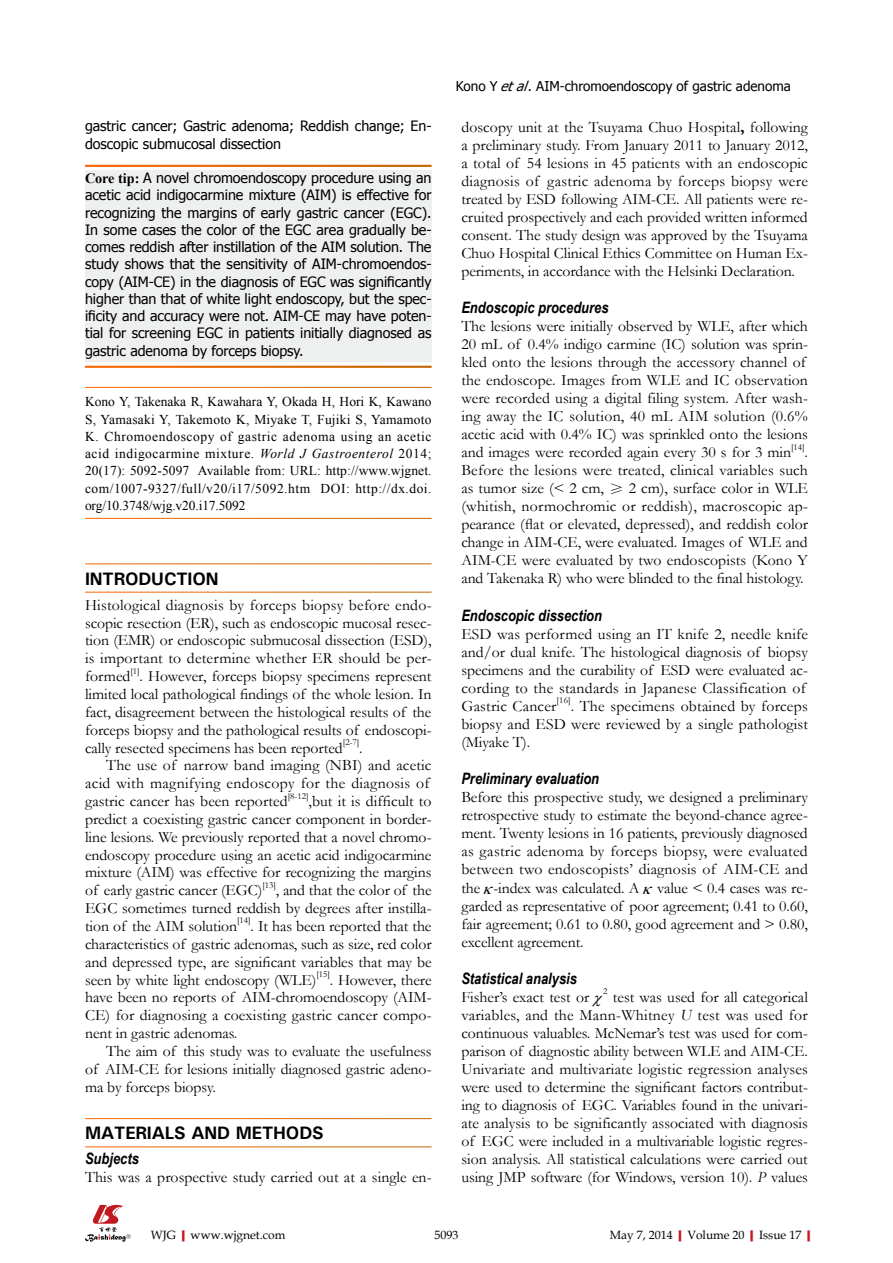
<style>
.page{position:relative;width:893px;height:1263px;background:#fff}
.page>*{position:absolute;margin:0;border:0;box-sizing:border-box;transform-origin:0 0}
.t1{font:700 18px "Univers";letter-spacing:-.01em;color:#000}
.t2{font:15.75px/18px "Garamond";letter-spacing:-.005em;color:#000;text-align:justify}
.t3{font:italic 700 15.75px "Arial Narrow";color:#000}
.t4{font:15.75px "Garamond";letter-spacing:.02em;color:#000}
.t5{font:14.25px/17.2px "Tahoma";letter-spacing:-.005em;color:#000}
.t6{font:13.5px/17.2px "Times New Roman";letter-spacing:.035em;color:#000;text-align:justify}
.t7{font:13.5px "Tahoma";color:#000}
.t8{font:12px "Book Antiqua";color:#000}
.t9{font:9.15px "Garamond";letter-spacing:-.005em;color:#000}
.s1{font-family:"Times New Roman";font-weight:700}
.s2{font-style:italic}
.s3{font-weight:700}
.s4{font-family:"Sim Sun";font-size:14.25px}
.s5{font-weight:700;color:#c01920}
</style>
<div class="page">
<div style="left:85px;top:170px;width:347px;height:191px;background:#eeefef"></div>
<svg style="left:85px;top:1205px;width:46px;height:37px"></svg>
<p class="t5" style="left:85px;top:117px;width:348px">gastric cancer; Gastric adenoma; Reddish change; En&shy;doscopic submucosal dissection</p>
<p class="t5" style="left:85px;top:169px;width:348px;text-align:justify"><span class="s1">Core tip:</span> A novel chromoendoscopy procedure using an acetic acid indigocarmine mixture (AIM) is effective for recognizing the margins of early gastric cancer (EGC).<br>In some cases the color of the EGC area gradually be&shy;comes reddish after instillation of the AIM solution. The study shows that the sensitivity of AIM-chromoendos&shy;copy (AIM-CE) in the diagnosis of EGC was significantly higher than that of white light endoscopy, but the spec&shy;ificity and accuracy were not. AIM-CE may have poten&shy;tial for screening EGC in patients initially diagnosed as gastric adenoma by forceps biopsy.</p>
<p class="t6" style="left:85px;top:393px;width:348px">Kono Y, Takenaka R, Kawahara Y, Okada H, Hori K, Kawano S, Yamasaki Y, Takemoto K, Miyake T, Fujiki S, Yamamoto K. Chromoendoscopy of gastric adenoma using an acetic acid indigocarmine mixture. <span class="s2">World J Gastroenterol</span> 2014; 20(17): 5092-5097 Available from: URL: http://www.wjgnet. com/1007-9327/full/v20/i17/5092.htm DOI: http://dx.doi. org/10.3748/wjg.v20.i17.5092</p>
<p class="t1" style="left:85px;top:567px;width:135px">INTRODUCTION</p>
<p class="t2" style="left:85px;top:595px;width:348px">Histological diagnosis by forceps biopsy before endo&shy;scopic resection (ER), such as endoscopic mucosal resec&shy;tion (EMR) or endoscopic submucosal dissection (ESD), is important to determine whether ER should be per&shy;formed</p>
<p class="t9" style="left:130px;top:664px;width:11px">[1]</p>
<p class="t2" style="left:85px;top:667px;width:348px;text-indent:55px">. However, forceps biopsy specimens represent limited local pathological findings of the whole lesion. In fact, disagreement between the histological results of the forceps biopsy and the pathological results of endoscopi&shy;cally resected specimens has been reported</p>
<p class="t9" style="left:343px;top:736px;width:18px">[2-7]</p>
<p class="t2" style="left:359px;top:738px;width:5px">.</p>
<p class="t2" style="left:106px;top:756px;width:327px">The use of narrow band imaging (NBI) and acetic</p>
<p class="t4" style="left:85px;top:773px;width:346px">acid with magnifying endoscopy for the diagnosis of</p>
<p class="t2" style="left:85px;top:792px;width:204px">gastric cancer has been reported</p>
<p class="t9" style="left:288px;top:789px;width:22px">[8-12]</p>
<p class="t2" style="left:85px;top:792px;width:348px;text-indent:224px">,but it is difficult to predict a coexisting gastric cancer component in border&shy;line lesions. We previously reported that a novel chromo&shy;endoscopy procedure using an acetic acid indigocarmine mixture (AIM) was effective for recognizing the margins of early gastric cancer (EGC)</p>
<p class="t9" style="left:262px;top:879px;width:15px">[13]</p>
<p class="t2" style="left:85px;top:881px;width:348px;text-indent:191px">, and that the color of the EGC sometimes turned reddish by degrees after instilla&shy;tion of the AIM solution</p>
<p class="t9" style="left:237px;top:914px;width:15px">[14]</p>
<p class="t2" style="left:85px;top:917px;width:348px;text-indent:166px">. It has been reported that the characteristics of gastric adenomas, such as size, red color and depressed type, are significant variables that may be seen by white light endoscopy (WLE)</p>
<p class="t9" style="left:316px;top:968px;width:15px">[15]</p>
<p class="t2" style="left:85px;top:970px;width:348px;text-indent:245px">. However, there have been no reports of AIM-chromoendoscopy (AIM-CE) for diagnosing a coexisting gastric cancer compo&shy;nent in gastric adenomas.</p>
<p class="t2" style="left:85px;top:1042px;width:348px;text-indent:21px">The aim of this study was to evaluate the usefulness of AIM-CE for lesions initially diagnosed gastric adeno&shy;ma by forceps biopsy.</p>
<p class="t1" style="left:85px;top:1121px;width:240px">MATERIALS AND METHODS</p>
<p class="t3" style="left:85px;top:1147px;width:55px">Subjects</p>
<p class="t2" style="left:85px;top:1168px;width:348px">This was a prospective study carried out at a single en-</p>
<p class="t7" style="left:456px;top:77px;width:336px">Kono Y <span class="s2">etal</span>. AIM-chromoendoscopy of gastric adenoma</p>
<p class="t2" style="left:461px;top:118px;width:348px">doscopy unit at the Tsuyama Chuo Hospital<span class="s3">,</span> following a preliminary study. From January 2011 to January 2012, a total of 54 lesions in 45 patients with an endoscopic diagnosis of gastric adenoma by forceps biopsy were treated by ESD following AIM-CE. All patients were re&shy;cruited prospectively and each provided written informed consent. The study design was approved by the Tsuyama Chuo Hospital Clinical Ethics Committee on Human Ex&shy;periments, in accordance with the Helsinki Declaration.</p>
<p class="t3" style="left:461px;top:296px;width:149px">Endoscopic procedures</p>
<p class="t2" style="left:461px;top:317px;width:348px;text-align:left">The lesions were initially observed by WLE, after which 20 mL of 0.4% indigo carmine (IC) solution was sprin&shy;kled onto the lesions through the accessory channel of the endoscope. Images from WLE and IC observation were recorded using a digital filing system. After wash&shy;ing away the IC solution, 40 mL AIM solution (0.6% acetic acid with 0.4% IC) was sprinkled onto the lesions and images were recorded again every 30 s for 3 min</p>
<p class="t9" style="left:791px;top:441px;width:15px">[14]</p>
<p class="t2" style="left:461px;top:443px;width:348px;text-indent:343px">.<br>Before the lesions were treated, clinical variables such as tumor size (&lt; 2 cm, <span class="s4">≥</span> 2 cm), surface color in WLE (whitish, normochromic or reddish), macroscopic ap&shy;pearance (flat or elevated, depressed), and reddish color change in AIM-CE, were evaluated. Images of WLE and AIM-CE were evaluated by two endoscopists (Kono Y and Takenaka R) who were blinded to the final histology.</p>
<p class="t3" style="left:461px;top:603px;width:142px">Endoscopic dissection</p>
<p class="t2" style="left:461px;top:625px;width:348px;text-align:left">ESD was performed using an IT knife 2, needle knife and/or dual knife. The histological diagnosis of biopsy specimens and the curability of ESD were evaluated ac&shy;cording to the standards in Japanese Classification of Gastric Cancer</p>
<p class="t9" style="left:557px;top:694px;width:15px">[16]</p>
<p class="t2" style="left:461px;top:697px;width:348px;text-indent:109px">. The specimens obtained by forceps biopsy and ESD were reviewed by a single pathologist (Miyake T).</p>
<p class="t3" style="left:461px;top:767px;width:139px">Preliminary evaluation</p>
<p class="t2" style="left:461px;top:788px;width:348px">Before this prospective study, we designed a preliminary retrospective study to estimate the beyond-chance agree&shy;ment. Twenty lesions in 16 patients, previously diagnosed as gastric adenoma by forceps biopsy, were evaluated between two endoscopists’ diagnosis of AIM-CE and the -index was calculated. A value &lt; 0.4 cases was re&shy;garded as representative of poor agreement; 0.41 to 0.60, fair agreement; 0.61 to 0.80, good agreement and &gt; 0.80, excellent agreement.</p>
<p class="t3" style="left:461px;top:966px;width:117px">Statistical analysis</p>
<p class="t2" style="left:461px;top:988px;width:129px">Fisher’s exact test or</p>
<p class="t9" style="left:603px;top:985px;width:6px">2</p>
<p class="t2" style="left:461px;top:988px;width:348px;text-indent:151px">test was used for all categorical variables, and the Mann-Whitney <span class="s2">U</span> test was used for continuous valuables. McNemar’s test was used for com&shy;parison of diagnostic ability between WLE and AIM-CE.<br>Univariate and multivariate logistic regression analyses were used to determine the significant factors contribut&shy;ing to diagnosis of EGC. Variables found in the univari&shy;ate analysis to be significantly associated with diagnosis of EGC were included in a multivariable logistic regres&shy;sion analysis. All statistical calculations were carried out using JMP software (for Windows, version 10). <span class="s2">P</span> values</p>
<p class="t8" style="left:151px;top:1226px;width:136px">WJG<span class="s5">|</span>www.wjgnet.com</p>
<p class="t8" style="left:434px;top:1226px;width:25px">5093</p>
<p class="t8" style="left:610px;top:1226px;width:208px">May 7, 2014<span class="s5">|</span>Volume 20<span class="s5">|</span>Issue 17<span class="s5">|</span></p>
</div>
